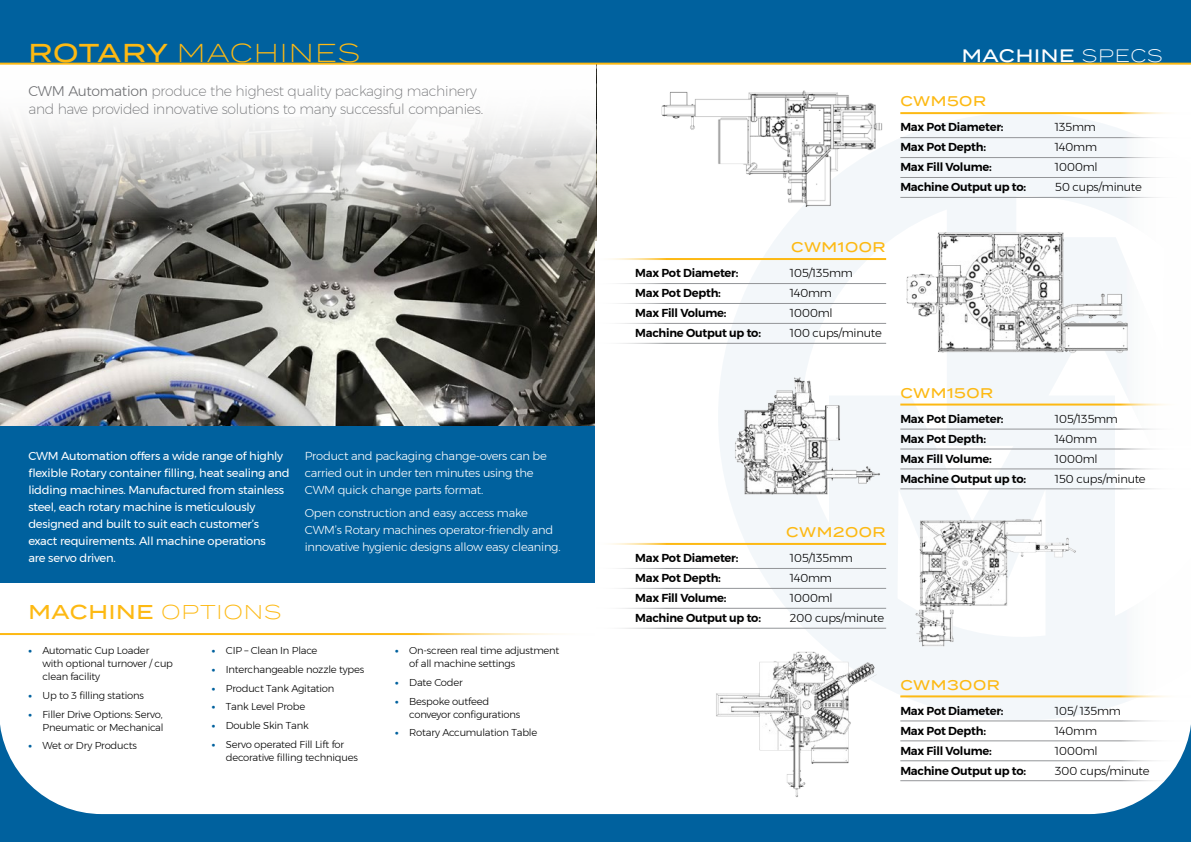
<style>
.page{position:relative;width:1191px;height:842px;background:#fff}
.page>*{position:absolute;margin:0;border:0;box-sizing:border-box;transform-origin:0 0}
.t1{font:300 25.9px "Termina";letter-spacing:.04em;color:#fdb913}
.t2{font:500 20px "Termina";letter-spacing:.04em;color:#fdb913}
.t3{font:500 18px "Termina";letter-spacing:.04em;color:#fff}
.t4{font:200 14px/18px "Montserrat";letter-spacing:-.02em;color:#6d6e71}
.t5{font:500 14px "Termina";letter-spacing:.04em;color:#fdb913}
.t6{font:600 11.5px/20px "Montserrat";letter-spacing:-.02em;color:#000}
.t7{font:11.5px/17px "Montserrat";letter-spacing:-.02em;color:#fff}
.t8{font:300 11.5px/17px "Montserrat";letter-spacing:-.02em;color:#fff}
.t9{font:300 11.5px/20px "Montserrat";letter-spacing:-.02em;color:#000}
.t10{font:300 10px/13px "Montserrat";letter-spacing:-.02em;color:#000}
.s1{font-weight:500}
.s2{font-weight:300}
.s3{font-weight:800;color:#00619e}
</style>
<div class="page">
<div style="left:0;top:425px;width:596px;height:158px;background:#00619e"></div>
<svg style="left:718px;top:114px;width:402px;height:601px;fill:#f3f7fa"></svg>
<hr style="left:578px;top:258px;width:308px;height:2px;background:#fdb913">
<hr style="left:596px;top:543px;width:290px;height:2px;background:#fdb913">
<hr style="left:578px;top:283px;width:308px;height:1px;background:#939598">
<hr style="left:596px;top:568px;width:290px;height:1px;background:#939598">
<hr style="left:578px;top:303px;width:308px;height:1px;background:#939598">
<hr style="left:596px;top:588px;width:290px;height:1px;background:#939598">
<hr style="left:578px;top:323px;width:308px;height:1px;background:#939598">
<hr style="left:596px;top:608px;width:290px;height:1px;background:#939598">
<hr style="left:578px;top:343px;width:308px;height:1px;background:#939598">
<hr style="left:596px;top:628px;width:290px;height:1px;background:#939598">
<hr style="left:900px;top:695px;width:291px;height:2px;background:#fdb913">
<img style="left:0;top:220px;width:596px;height:205px">
<div style="left:0;top:0;width:1191px;height:64px;background:#00619e"></div>
<hr style="left:0;top:633px;width:595px;height:2px;background:#fdb913">
<svg style="left:0;top:117px;width:596px;height:103px"></svg>
<hr style="left:0;top:63px;width:1191px;height:2px;background:#fdb913">
<hr style="left:900px;top:112px;width:291px;height:2px;background:#fdb913">
<hr style="left:900px;top:404px;width:291px;height:2px;background:#fdb913">
<hr style="left:900px;top:137px;width:291px;height:1px;background:#939598">
<hr style="left:900px;top:429px;width:291px;height:1px;background:#939598">
<hr style="left:900px;top:157px;width:291px;height:1px;background:#939598">
<hr style="left:900px;top:449px;width:291px;height:1px;background:#939598">
<hr style="left:900px;top:177px;width:291px;height:1px;background:#939598">
<hr style="left:900px;top:469px;width:291px;height:1px;background:#939598">
<hr style="left:900px;top:197px;width:291px;height:1px;background:#939598">
<hr style="left:900px;top:489px;width:291px;height:1px;background:#939598">
<img style="left:718px;top:375px;width:171px;height:141px">
<img style="left:902px;top:513px;width:187px;height:140px">
<img style="left:716px;top:648px;width:168px;height:67px">
<img style="left:661px;top:90px;width:232px;height:127px">
<div style="left:595px;top:242px;width:71px;height:398px;background:#fff"></div>
<img style="left:891px;top:226px;width:229px;height:144px">
<div style="left:1120px;top:96px;width:71px;height:698px;background:#fff"></div>
<svg style="left:0;top:715px;width:1191px;height:127px"></svg>
<svg style="left:415px;top:633px;width:180px;height:3px"></svg>
<h1 class="t1" style="left:28px;top:35px;width:333px"><span class="s1">ROTARY</span> MACHINES</h1>
<h3 class="t4" style="left:28px;top:81px;width:456px"><span class="s2">CWM Automation</span> produce the highest quality packaging machinery and have provided innovative solutions to many successful companies.</h3>
<p class="t7" style="left:28px;top:448px;width:263px">CWM Automation offers a wide range of highly flexible Rotary container filling, heat sealing and lidding machines. Manufactured from stainless steel, each rotary machine is meticulously designed and built to suit each customer’s exact requirements. All machine operations<br>are servo driven.</p>
<p class="t8" style="left:305px;top:448px;width:244px">Product and packaging change-overs can be carried out in under ten minutes using the<br>CWM quick change parts format.</p>
<p class="t8" style="left:305px;top:504px;width:257px">Open construction and easy access make<br>CWM’s Rotary machines operator-friendly and innovative hygienic designs allow easy cleaning.</p>
<h2 class="t2" style="left:28px;top:597px;width:254px">MACHINE <span class="s2">OPTIONS</span></h2>
<p class="t10" style="left:43px;top:644px;width:132px;text-indent:-14px"><span class="s3">•</span> Automatic Cup Loader<br>with optional turnover / cup clean facility</p>
<p class="t10" style="left:28px;top:689px;width:117px"><span class="s3">•</span> Up to 3 filling stations</p>
<p class="t10" style="left:28px;top:707px;width:137px;text-align:right"><span class="s3">•</span> Filler Drive Options: Servo,<br>Pneumatic or Mechanical</p>
<p class="t10" style="left:28px;top:739px;width:110px"><span class="s3">•</span> Wet or Dry Products</p>
<p class="t10" style="left:212px;top:644px;width:107px"><span class="s3">•</span> CIP – Clean In Place</p>
<p class="t10" style="left:212px;top:663px;width:154px"><span class="s3">•</span> Interchangeable nozzle types</p>
<p class="t10" style="left:212px;top:681px;width:124px"><span class="s3">•</span> Product Tank Agitation</p>
<p class="t10" style="left:212px;top:700px;width:95px"><span class="s3">•</span> Tank Level Probe</p>
<p class="t10" style="left:212px;top:719px;width:98px"><span class="s3">•</span> Double Skin Tank</p>
<p class="t10" style="left:226px;top:737px;width:133px;text-indent:-14px"><span class="s3">•</span> Servo operated Fill Lift for decorative filling techniques</p>
<p class="t10" style="left:409px;top:644px;width:152px;text-indent:-14px"><span class="s3">•</span> On-screen real time adjustment of all machine settings</p>
<p class="t10" style="left:395px;top:676px;width:69px"><span class="s3">•</span> Date Coder</p>
<p class="t10" style="left:409px;top:694px;width:112px;text-indent:-14px"><span class="s3">•</span> Bespoke outfeed conveyor configurations</p>
<p class="t10" style="left:395px;top:726px;width:144px"><span class="s3">•</span> Rotary Accumulation Table</p>
<p class="t6" style="left:635px;top:263px;width:127px">Max Pot Diameter:<br>Max Pot Depth:<br>Max Fill Volume:<br>Machine Output up to:</p>
<p class="t6" style="left:635px;top:548px;width:127px">Max Pot Diameter:<br>Max Pot Depth:<br>Max Fill Volume:<br>Machine Output up to:</p>
<h3 class="t3" style="left:961px;top:42px;width:202px">MACHINE <span class="s2">SPECS</span></h3>
<h3 class="t5" style="left:900px;top:91px;width:87px">CWM50R</h3>
<p class="t6" style="left:900px;top:117px;width:127px">Max Pot Diameter:<br>Max Pot Depth:<br>Max Fill Volume:<br>Machine Output up to:</p>
<p class="t9" style="left:1054px;top:117px;width:88px">135mm<br>140mm<br>1000ml<br>50 cups/minute</p>
<h3 class="t5" style="left:791px;top:237px;width:96px">CWM100R</h3>
<p class="t9" style="left:789px;top:263px;width:94px">105/135mm<br>140mm<br>1000ml<br>100 cups/minute</p>
<h3 class="t5" style="left:900px;top:383px;width:94px">CWM150R</h3>
<p class="t6" style="left:900px;top:409px;width:127px">Max Pot Diameter:<br>Max Pot Depth:<br>Max Fill Volume:<br>Machine Output up to:</p>
<h3 class="t5" style="left:786px;top:522px;width:101px">CWM200R</h3>
<p class="t9" style="left:789px;top:548px;width:96px">105/135mm<br>140mm<br>1000ml<br>200 cups/minute</p>
<p class="t9" style="left:1054px;top:409px;width:92px">105/135mm<br>140mm<br>1000ml<br>150 cups/minute</p>
<h3 class="t5" style="left:900px;top:674px;width:101px">CWM300R</h3>
<p class="t6" style="left:900px;top:701px;width:127px">Max Pot Diameter:<br>Max Pot Depth:<br>Max Fill Volume:<br>Machine Output up to:</p>
<p class="t9" style="left:1054px;top:700px;width:96px">105/ 135mm<br>140mm<br>1000ml<br>300 cups/minute</p>
</div>
